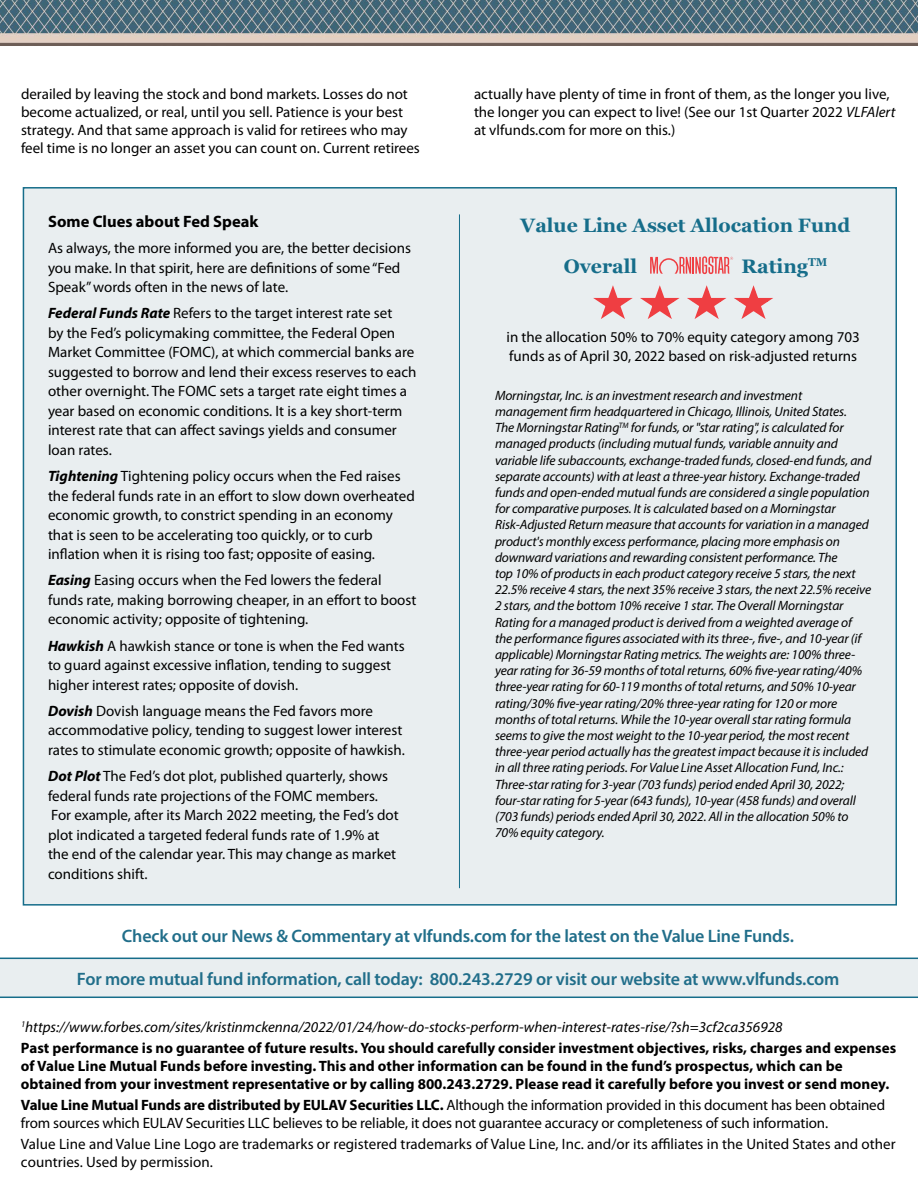
<style>
.page{position:relative;width:918px;height:1188px;background:#fff}
.page>*{position:absolute;margin:0;border:0;box-sizing:border-box;transform-origin:0 0}
.t1{font:700 19.5px "Georgia";color:#166d8a}
.t2{font:700 19.35px "Georgia";color:#166d8a}
.t3{font:600 18px "Myriad Pro";letter-spacing:-.01em;color:#216e8a}
.t4{font:700 16.5px "Myriad Pro";color:#000}
.t5{font:15px/19.5px "Myriad Pro";color:#000}
.t6{font:italic 15px/21px "Myriad Pro";color:#000}
.t7{font:700 15px/18px "Myriad Pro";color:#000}
.t8{font:italic 13.5px/16.2px "Myriad Pro";letter-spacing:-.01em;color:#000}
.s1{font-weight:700;font-style:italic}
.s2{font-style:italic}
.s3{font-weight:700;font-style:normal}
.s4{font-weight:700}
</style>
<div class="page">
<img style="left:0;top:0;width:918px;height:45px">
<div style="left:23px;top:187px;width:874px;height:719px;background:#e9eef0;border:2px solid #166d8a"></div>
<svg style="left:0;top:958px;width:918px;height:40px;background:#dbe5e9"></svg>
<hr style="left:459px;top:214px;width:1px;height:674px;background:#166d8a">
<svg style="left:650px;top:256px;width:83px;height:18px"></svg>
<svg style="left:593px;top:285px;width:180px;height:34px"></svg>
<p class="t5" style="left:21px;top:85px;width:400px;line-height:18px">derailed by leaving the stock and bond markets. Losses do not become actualized, or real, until you sell. Patience is your best strategy. And that same approach is valid for retirees who may feel time is no longer an asset you can count on. Current retirees</p>
<p class="t4" style="left:48px;top:210px;width:212px">Some Clues about Fed Speak</p>
<p class="t5" style="left:48px;top:238px;width:364px">As always, the more informed you are, the better decisions you make. In that spirit, here are definitions of some “Fed<br>Speak” words often in the news of late.</p>
<p class="t5" style="left:48px;top:303px;width:370px"><span class="s1">Federal Funds Rate</span> Refers to the target interest rate set<br>by the Fed’s policymaking committee, the Federal Open Market Committee (FOMC), at which commercial banks are suggested to borrow and lend their excess reserves to each other overnight. The FOMC sets a target rate eight times a year based on economic conditions. It is a key short-term interest rate that can affect savings yields and consumer loan rates.</p>
<p class="t5" style="left:48px;top:466px;width:368px"><span class="s1">Tightening</span> Tightening policy occurs when the Fed raises the federal funds rate in an effort to slow down overheated economic growth, to constrict spending in an economy that is seen to be accelerating too quickly, or to curb inflation when it is rising too fast; opposite of easing.</p>
<p class="t5" style="left:48px;top:570px;width:370px"><span class="s1">Easing</span> Easing occurs when the Fed lowers the federal funds rate, making borrowing cheaper, in an effort to boost economic activity; opposite of tightening.</p>
<p class="t5" style="left:48px;top:636px;width:358px"><span class="s1">Hawkish</span> A hawkish stance or tone is when the Fed wants to guard against excessive inflation, tending to suggest higher interest rates; opposite of dovish.</p>
<p class="t5" style="left:48px;top:701px;width:358px"><span class="s1">Dovish</span> Dovish language means the Fed favors more accommodative policy, tending to suggest lower interest rates to stimulate economic growth; opposite of hawkish.</p>
<p class="t5" style="left:48px;top:766px;width:352px"><span class="s1">Dot Plot</span> The Fed’s dot plot, published quarterly, shows federal funds rate projections of the FOMC members.<br>For example, after its March 2022 meeting, the Fed’s dot plot indicated a targeted federal funds rate of 1.9% at the end of the calendar year. This may change as market conditions shift.</p>
<p class="t5" style="left:474px;top:85px;width:423px;line-height:18px">actually have plenty of time in front of them, as the longer you live, the longer you can expect to live! (See our 1st Quarter 2022 <span class="s2">VLFAlert </span>at vlfunds.com for more on this.)</p>
<p class="t2" style="left:521px;top:211px;width:331px">Value Line Asset Allocation Fund</p>
<h1 class="t1" style="left:564px;top:251px;width:75px">Overall</h1>
<h1 class="t1" style="left:742px;top:251px;width:88px">Rating<sup>TM</sup></h1>
<p class="t5" style="left:507px;top:327px;width:355px">in the allocation 50% to 70% equity category among 703 funds as of April 30, 2022 based on risk-adjusted returns</p>
<p class="t8" style="left:495px;top:387px;width:378px">Morningstar, Inc. is an investment research and investment management firm headquartered in Chicago, Illinois, United States.<br>The Morningstar Rating<sup>TM</sup> for funds, or "star rating", is calculated for managed products (including mutual funds, variable annuity and variable life subaccounts, exchange-traded funds, closed-end funds, and separate accounts) with at least a three-year history. Exchange-traded funds and open-ended mutual funds are considered a single population for comparative purposes. It is calculated based on a Morningstar Risk-Adjusted Return measure that accounts for variation in a managed product's monthly excess performance, placing more emphasis on downward variations and rewarding consistent performance. The<br>top 10% of products in each product category receive 5 stars, the next 22.5% receive 4 stars, the next 35% receive 3 stars, the next 22.5% receive 2 stars, and the bottom 10% receive 1 star. The Overall Morningstar Rating for a managed product is derived from a weighted average of the performance figures associated with its three-, five-, and 10-year (if applicable) Morningstar Rating metrics. The weights are: 100% three&shy;year rating for 36-59 months of total returns, 60% five-year rating/40% three-year rating for 60-119 months of total returns, and 50% 10-year rating/30% five-year rating/20% three-year rating for 120 or more months of total returns. While the 10-year overall star rating formula seems to give the most weight to the 10-year period, the most recent three-year period actually has the greatest impact because it is included in all three rating periods. For Value Line Asset Allocation Fund, Inc.:<br>Three-star rating for 3-year (703 funds) period ended April 30, 2022; four-star rating for 5-year (643 funds), 10-year (458 funds) and overall (703 funds) periods ended April 30, 2022. All in the allocation 50% to 70% equity category.</p>
<p class="t3" style="left:122px;top:924px;width:674px">Check out our News &amp; Commentary at vlfunds.com for the latest on the Value Line Funds.</p>
<p class="t3" style="left:77px;top:967px;width:764px">For more mutual fund information, call today: 800.243.2729 or visit our website at www.vlfunds.com</p>
<p class="t6" style="left:21px;top:1016px;width:877px"><sup>1</sup>https://www.forbes.com/sites/kristinmckenna/2022/01/24/how-do-stocks-perform-when-interest-rates-rise/?sh=3cf2ca356928<br><span class="s3">Past performance is no guarantee of future results. You should carefully consider investment objectives, risks, charges and expenses</span></p>
<p class="t7" style="left:21px;top:1056px;width:870px">of Value Line Mutual Funds before investing. This and other information can be found in the fund’s prospectus, which can be obtained from your investment representative or by calling 800.243.2729. Please read it carefully before you invest or send money.</p>
<p class="t5" style="left:21px;top:1096px;width:866px;line-height:18px"><span class="s4">Value Line Mutual Funds are distributed by EULAV Securities LLC.</span> Although the information provided in this document has been obtained from sources which EULAV Securities LLC believes to be reliable, it does not guarantee accuracy or completeness of such information.</p>
<p class="t5" style="left:21px;top:1135px;width:876px;line-height:18px">Value Line and Value Line Logo are trademarks or registered trademarks of Value Line, Inc. and/or its affiliates in the United States and other countries. Used by permission.</p>
</div>
